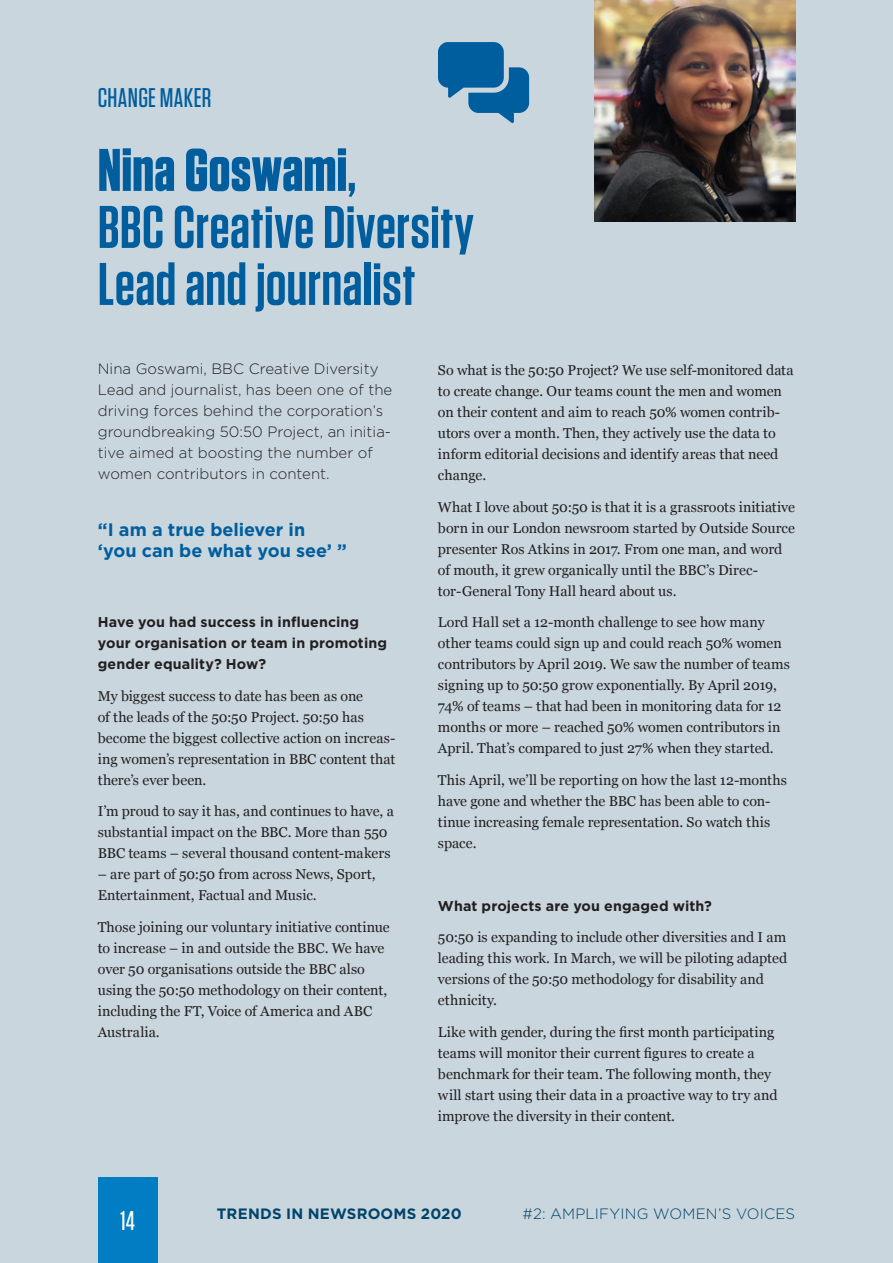
<style>
.page{position:relative;width:893px;height:1263px;background:#c9d6dd}
.page>*{position:absolute;margin:0;border:0;box-sizing:border-box;transform-origin:0 0}
.t1{font:600 60px/57px "Tungsten";letter-spacing:.005em;color:#005e9e}
.t2{font:500 27px "Tungsten";letter-spacing:.015em;color:#005e9e}
.t3{font:500 27px "Tungsten";color:#fff}
.t4{font:700 18px/21px "Gotham";letter-spacing:-.005em;color:#005e9e}
.t5{font:300 15px/21px "Gotham";color:#231f20}
.t6{font:300 15px "Gotham";letter-spacing:.015em;color:#00446b}
.t7{font:700 15px "Gotham";letter-spacing:.015em;color:#00446b}
.t8{font:14.25px/21px "Georgia";color:#231f20}
.t9{font:700 14.25px/21px "Gotham";letter-spacing:.01em;color:#231f20}
.s1{font-weight:700}
</style>
<div class="page">
<div style="left:98px;top:1178px;width:59px;height:85px;background:#007dc3"></div>
<img style="left:595px;top:0;width:200px;height:221px">
<svg style="left:438px;top:42px;width:91px;height:81px"></svg>
<h2 class="t2" style="left:98px;top:83px;width:115px">CHANGE MAKER</h2>
<h1 class="t1" style="left:98px;top:143px;width:378px"><span class="s1">Nina Goswami</span>,<br>BBC Creative Diversity<br>Lead and journalist</h1>
<p class="t5" style="left:98px;top:358px;width:296px">Nina Goswami, BBC Creative Diversity Lead and journalist, has been one of the driving forces behind the corporation’s groundbreaking 50:50 Project, an initia&shy;tive aimed at boosting the number of women contributors in content.</p>
<p class="t4" style="left:98px;top:519px;width:251px">“I am a true believer in ‘you can be what you see’ ”</p>
<p class="t9" style="left:98px;top:611px;width:291px">Have you had success in influencing your organisation or team in promoting gender equality? How?</p>
<p class="t8" style="left:98px;top:685px;width:299px">My biggest success to date has been as one<br>of the leads of the 50:50 Project. 50:50 has become the biggest collective action on increas&shy;ing women’s representation in BBC content that there’s ever been.</p>
<p class="t8" style="left:98px;top:800px;width:298px">I’m proud to say it has, and continues to have, a substantial impact on the BBC. More than 550<br>BBC teams – several thousand content-makers</p>
<p class="t8" style="left:98px;top:863px;width:279px">– are part of 50:50 from across News, Sport,<br>Entertainment, Factual and Music.</p>
<p class="t8" style="left:98px;top:916px;width:293px">Those joining our voluntary initiative continue to increase – in and outside the BBC. We have over 50 organisations outside the BBC also using the 50:50 methodology on their content, including the FT, Voice of America and ABC Australia.</p>
<p class="t8" style="left:438px;top:359px;width:357px">So what is the 50:50 Project? We use self-monitored data to create change. Our teams count the men and women on their content and aim to reach 50% women contrib&shy;utors over a month. Then, they actively use the data to inform editorial decisions and identify areas that need change.</p>
<p class="t8" style="left:438px;top:496px;width:359px">What I love about 50:50 is that it is a grassroots initiative born in our London newsroom started by Outside Source presenter Ros Atkins in 2017. From one man, and word of mouth, it grew organically until the BBC’s Direc&shy;tor-General Tony Hall heard about us.</p>
<p class="t8" style="left:438px;top:611px;width:354px">Lord Hall set a 12-month challenge to see how many other teams could sign up and could reach 50% women contributors by April 2019. We saw the number of teams signing up to 50:50 grow exponentially. By April 2019, 74% of teams – that had been in monitoring data for 12 months or more – reached 50% women contributors in April. That’s compared to just 27% when they started.</p>
<p class="t8" style="left:438px;top:769px;width:351px">This April, we’ll be reporting on how the last 12-months have gone and whether the BBC has been able to con&shy;tinue increasing female representation. So watch this space.</p>
<p class="t9" style="left:438px;top:895px;width:275px">What projects are you engaged with?</p>
<p class="t8" style="left:438px;top:926px;width:351px">50:50 is expanding to include other diversities and I am leading this work. In March, we will be piloting adapted versions of the 50:50 methodology for disability and ethnicity.</p>
<p class="t8" style="left:438px;top:1021px;width:341px">Like with gender, during the first month participating teams will monitor their current figures to create a benchmark for their team. The following month, they will start using their data in a proactive way to try and improve the diversity in their content.</p>
<h2 class="t3" style="left:120px;top:1206px;width:16px">14</h2>
<p class="t7" style="left:217px;top:1204px;width:246px">TRENDS IN NEWSROOMS 2020</p>
<p class="t6" style="left:522px;top:1204px;width:274px">#2: AMPLIFYING WOMEN’S VOICES</p>
</div>
